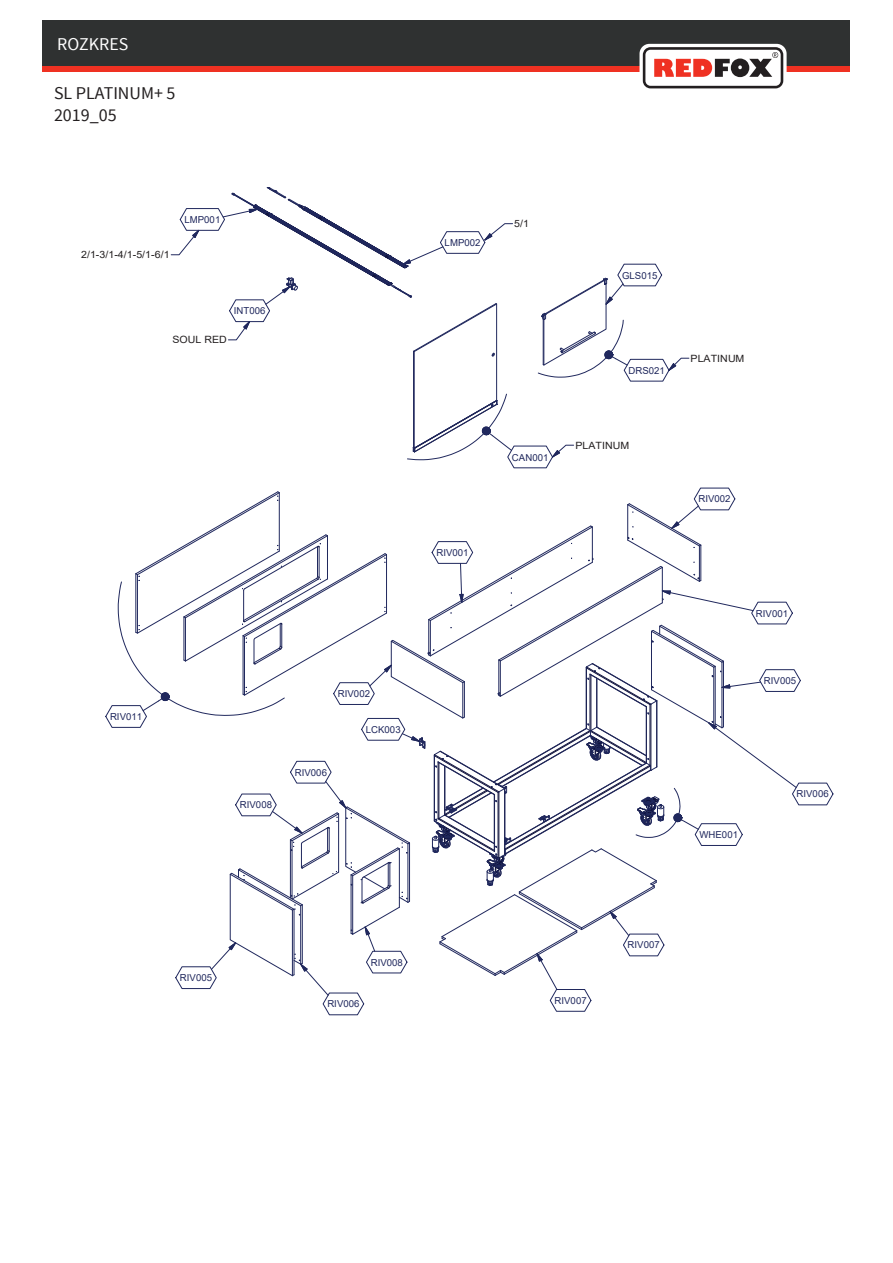
<style>
.page{position:relative;width:893px;height:1263px;background:#fff}
.page>*{position:absolute;margin:0;border:0;box-sizing:border-box;transform-origin:0 0}
.t1{font:18px/21.6px "Source Sans Pro";color:#231f20}
.t2{font:18px "Source Sans Pro";color:#fff}
.t3{font:10.05px "Arial";letter-spacing:.005em;color:#231f20;scale:1.06 1}
.t4{font:9.6px "Arial";color:#20285d}
</style>
<div class="page">
<div style="left:43px;top:21px;width:807px;height:51px;background:#ef3122"></div>
<div style="left:43px;top:21px;width:807px;height:45px;background:#2f3131"></div>
<svg style="left:639px;top:44px;width:148px;height:45px"></svg>
<svg style="left:105px;top:487px;width:729px;height:528px"></svg>
<svg style="left:170px;top:187px;width:343px;height:170px"></svg>
<svg style="left:537px;top:263px;width:153px;height:119px"></svg>
<svg style="left:407px;top:393px;width:167px;height:76px"></svg>
<h1 class="t2" style="left:57px;top:33px;width:73px">ROZKRES</h1>
<h1 class="t1" style="left:54px;top:83px;width:123px">SL PLATINUM+ 5<br>2019_05</h1>
<p class="t3" style="left:81px;top:248px;width:85px">2/1-3/1-4/1-5/1-6/1</p>
<p class="t4" style="left:184px;top:213px;width:37px">LMP001</p>
<p class="t4" style="left:234px;top:304px;width:33px">INT006</p>
<p class="t3" style="left:172px;top:333px;width:53px">SOUL RED</p>
<p class="t4" style="left:110px;top:710px;width:34px">RIV011</p>
<p class="t4" style="left:240px;top:798px;width:34px">RIV008</p>
<p class="t4" style="left:338px;top:687px;width:34px">RIV002</p>
<p class="t4" style="left:366px;top:723px;width:36px">LCK003</p>
<p class="t4" style="left:295px;top:766px;width:34px">RIV006</p>
<p class="t4" style="left:445px;top:236px;width:37px">LMP002</p>
<p class="t4" style="left:436px;top:546px;width:34px">RIV001</p>
<p class="t3" style="left:514px;top:217px;width:15px">5/1</p>
<p class="t4" style="left:622px;top:269px;width:37px">GLS015</p>
<p class="t4" style="left:512px;top:451px;width:38px">CAN001</p>
<p class="t4" style="left:628px;top:364px;width:38px">DRS021</p>
<p class="t3" style="left:575px;top:438px;width:53px">PLATINUM</p>
<p class="t3" style="left:690px;top:351px;width:52px">PLATINUM</p>
<p class="t4" style="left:698px;top:492px;width:34px">RIV002</p>
<p class="t4" style="left:756px;top:606px;width:34px">RIV001</p>
<p class="t4" style="left:764px;top:674px;width:34px">RIV005</p>
<p class="t4" style="left:699px;top:828px;width:40px">WHE001</p>
<p class="t4" style="left:797px;top:787px;width:34px">RIV006</p>
<p class="t4" style="left:180px;top:971px;width:34px">RIV005</p>
<p class="t4" style="left:371px;top:955px;width:34px">RIV008</p>
<p class="t4" style="left:327px;top:997px;width:34px">RIV006</p>
<p class="t4" style="left:555px;top:994px;width:34px">RIV007</p>
<p class="t4" style="left:628px;top:938px;width:34px">RIV007</p>
</div>
